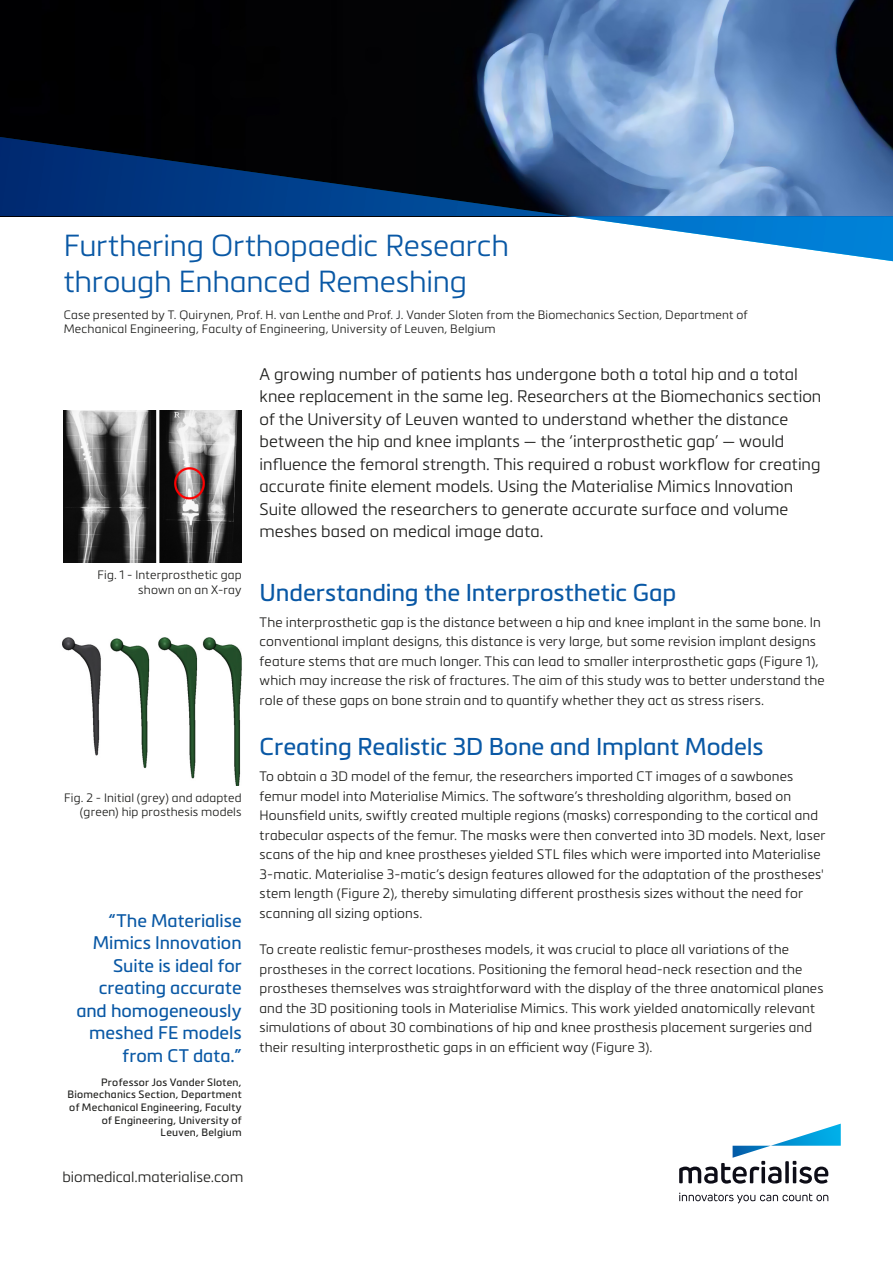
<style>
.page{position:relative;width:893px;height:1263px;background:#fff}
.page>*{position:absolute;margin:0;border:0;box-sizing:border-box;transform-origin:0 0}
.t1{font:300 30px/36px "Metronic Pro";letter-spacing:-.005em;color:#0958a5}
.t2{font:24px "Metronic Pro";letter-spacing:-.005em;color:#0958a5}
.t3{font:18px/22.5px "Metronic Pro";letter-spacing:-.005em;color:#0958a5;text-align:right}
.t4{font:300 16.5px/22.5px "Metronic Pro";color:#1d1d1b}
.t5{font:300 14.7px "Metronic Pro";color:#1d1d1b}
.t6{font:300 13.5px/19.5px "Metronic Pro";letter-spacing:.01em;color:#1d1d1b}
.t7{font:300 12px/14.4px "Metronic Pro";letter-spacing:.015em;color:#1d1d1b;text-align:right}
.t8{font:10.5px/12.6px "Metronic Pro";letter-spacing:.02em;color:#1d1d1b;text-align:right}
</style>
<div class="page">
<img style="left:0;top:0;width:893px;height:104px">
<svg style="left:0;top:104px;width:893px;height:158px"></svg>
<svg style="left:679px;top:1193px;width:149px;height:10px"></svg>
<svg style="left:679px;top:1123px;width:162px;height:60px"></svg>
<img style="left:64px;top:410px;width:178px;height:153px">
<img style="left:62px;top:637px;width:180px;height:148px">
<h1 class="t1" style="left:64px;top:226px;width:447px">Furthering Orthopaedic Research through Enhanced Remeshing</h1>
<p class="t7" style="left:64px;top:307px;width:686px;text-align:left">Case presented by T. Quirynen, Prof. H. van Lenthe and Prof. J. Vander Sloten from the Biomechanics Section, Department of<br>Mechanical Engineering, Faculty of Engineering, University of Leuven, Belgium</p>
<p class="t4" style="left:260px;top:362px;width:563px">A growing number of patients has undergone both a total hip and a total knee replacement in the same leg. Researchers at the Biomechanics section of the University of Leuven wanted to understand whether the distance between the hip and knee implants — the ‘interprosthetic gap’ — would influence the femoral strength. This required a robust workflow for creating accurate finite element models. Using the Materialise Mimics Innovation Suite allowed the researchers to generate accurate surface and volume meshes based on medical image data.</p>
<p class="t7" style="left:97px;top:567px;width:146px">Fig. 1 - Interprosthetic gap shown on an X-ray</p>
<p class="t7" style="left:64px;top:790px;width:179px">Fig. 2 - Initial (grey) and adapted (green) hip prosthesis models</p>
<h3 class="t3" style="left:76px;top:908px;width:167px">“The Materialise<br>Mimics Innovation<br>Suite is ideal for creating accurate and homogeneously meshed FE models from CT data.”</h3>
<p class="t8" style="left:68px;top:1075px;width:175px">Professor Jos Vander Sloten,<br>Biomechanics Section, Department of Mechanical Engineering, Faculty of Engineering, University of<br>Leuven, Belgium</p>
<p class="t5" style="left:62px;top:1166px;width:182px">biomedical.materialise.com</p>
<h2 class="t2" style="left:260px;top:575px;width:418px">Understanding the Interprosthetic Gap</h2>
<p class="t6" style="left:260px;top:612px;width:566px">The interprosthetic gap is the distance between a hip and knee implant in the same bone. In conventional implant designs, this distance is very large, but some revision implant designs feature stems that are much longer. This can lead to smaller interprosthetic gaps (Figure 1), which may increase the risk of fractures. The aim of this study was to better understand the role of these gaps on bone strain and to quantify whether they act as stress risers.</p>
<h2 class="t2" style="left:260px;top:729px;width:505px">Creating Realistic 3D Bone and Implant Models</h2>
<p class="t6" style="left:260px;top:766px;width:567px">To obtain a 3D model of the femur, the researchers imported CT images of a sawbones femur model into Materialise Mimics. The software’s thresholding algorithm, based on Hounsfield units, swiftly created multiple regions (masks) corresponding to the cortical and trabecular aspects of the femur. The masks were then converted into 3D models. Next, laser scans of the hip and knee prostheses yielded STL files which were imported into Materialise 3-matic. Materialise 3-matic’s design features allowed for the adaptation of the prostheses' stem length (Figure 2), thereby simulating different prosthesis sizes without the need for scanning all sizing options.</p>
<p class="t6" style="left:260px;top:939px;width:565px">To create realistic femur-prostheses models, it was crucial to place all variations of the prostheses in the correct locations. Positioning the femoral head-neck resection and the prostheses themselves was straightforward with the display of the three anatomical planes and the 3D positioning tools in Materialise Mimics. This work yielded anatomically relevant simulations of about 30 combinations of hip and knee prosthesis placement surgeries and their resulting interprosthetic gaps in an efficient way (Figure 3).</p>
</div>
